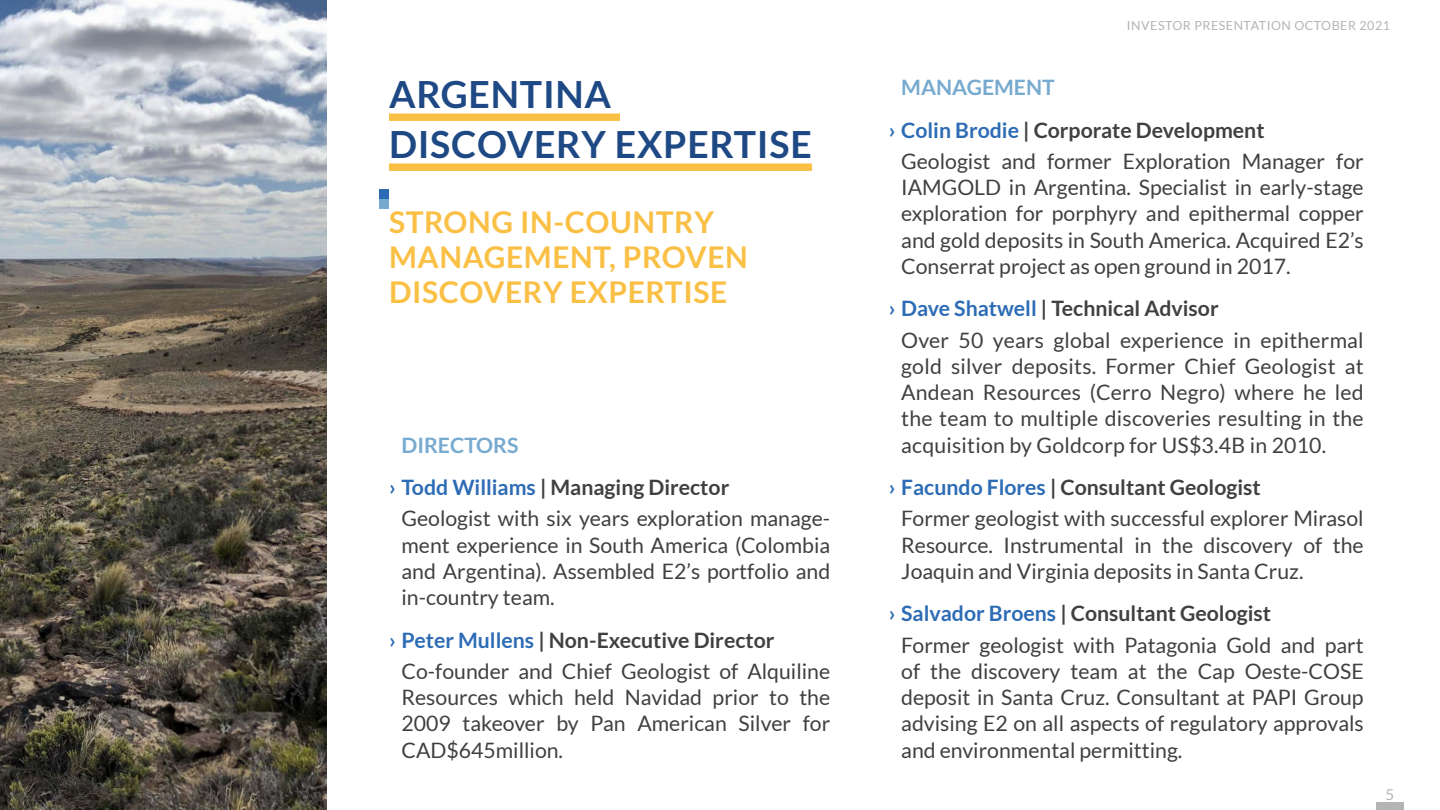
<style>
.page{position:relative;width:1440px;height:810px;background:#fff}
.page>*{position:absolute;margin:0;border:0;box-sizing:border-box;transform-origin:0 0}
.t1{font:700 37.5px "Lato";letter-spacing:.02em;color:#1e4984}
.t2{font:700 30px/35px "Lato";letter-spacing:.02em;color:#fac046}
.t3{font:21.25px/26.2px "Lato";color:#404040;text-align:justify}
.t4{font:700 21.25px "Lato";color:#404040}
.t5{font:700 21.25px "Lato";color:#77aacf}
.t6{font:15px "Lato";color:#b4b4b4}
.t7{font:12.5px "Lato";letter-spacing:.04em;color:#b4b4b4}
.s1{color:#2d6cb5}
</style>
<div class="page">
<div style="left:1376px;top:802px;width:28px;height:8px;background:#b4b4b4"></div>
<img style="left:0;top:0;width:327px;height:810px">
<div style="left:389px;top:113px;width:231px;height:8px;background:#fac046"></div>
<div style="left:389px;top:163px;width:423px;height:8px;background:#fac046"></div>
<div style="left:380px;top:190px;width:9px;height:9px;background:#2d6cb5"></div>
<div style="left:380px;top:199px;width:9px;height:9px;background:#77aacf"></div>
<p class="t1" style="left:389px;top:73px;width:224px">ARGENTINA</p>
<p class="t1" style="left:389px;top:123px;width:424px">DISCOVERY EXPERTISE</p>
<p class="t2" style="left:389px;top:204px;width:360px">STRONG IN-COUNTRY<br>MANAGEMENT, PROVEN<br>DISCOVERY EXPERTISE</p>
<p class="t5" style="left:401px;top:433px;width:118px">DIRECTORS</p>
<p class="t4" style="left:389px;top:475px;width:342px"><span class="s1">› Todd Williams</span> | Managing Director</p>
<p class="t3" style="left:402px;top:505px;width:430px">Geologist with six years exploration manage&shy;ment experience in South America (Colombia and Argentina). Assembled E2’s portfolio and in-country team.</p>
<p class="t4" style="left:389px;top:628px;width:387px"><span class="s1">› Peter Mullens</span> | Non-Executive Director</p>
<p class="t3" style="left:402px;top:658px;width:430px">Co-founder and Chief Geologist of Alquiline Resources which held Navidad prior to the 2009 takeover by Pan American Silver for CAD$645million.</p>
<p class="t7" style="left:1127px;top:19px;width:265px">INVESTOR PRESENTATION OCTOBER 2021</p>
<p class="t5" style="left:901px;top:75px;width:155px">MANAGEMENT</p>
<p class="t4" style="left:889px;top:118px;width:377px"><span class="s1">› Colin Brodie</span> | Corporate Development</p>
<p class="t3" style="left:901px;top:148px;width:464px">Geologist and former Exploration Manager for IAMGOLD in Argentina. Specialist in early-stage exploration for porphyry and epithermal copper and gold deposits in South America. Acquired E2’s Conserrat project as open ground in 2017.</p>
<p class="t4" style="left:889px;top:296px;width:332px"><span class="s1">› Dave Shatwell</span> | Technical Advisor</p>
<p class="t3" style="left:901px;top:327px;width:464px">Over 50 years global experience in epithermal gold silver deposits. Former Chief Geologist at Andean Resources (Cerro Negro) where he led the team to multiple discoveries resulting in the acquisition by Goldcorp for US$3.4B in 2010.</p>
<p class="t4" style="left:889px;top:475px;width:374px"><span class="s1">› Facundo Flores</span> | Consultant Geologist</p>
<p class="t3" style="left:901px;top:505px;width:464px">Former geologist with successful explorer Mirasol Resource. Instrumental in the discovery of the Joaquin and Virginia deposits in Santa Cruz.</p>
<p class="t4" style="left:889px;top:601px;width:384px"><span class="s1">› Salvador Broens</span> | Consultant Geologist</p>
<p class="t3" style="left:901px;top:632px;width:464px">Former geologist with Patagonia Gold and part of the discovery team at the Cap Oeste-COSE deposit in Santa Cruz. Consultant at PAPI Group advising E2 on all aspects of regulatory approvals and environmental permitting.</p>
<p class="t6" style="left:1386px;top:786px;width:10px">5</p>
</div>
